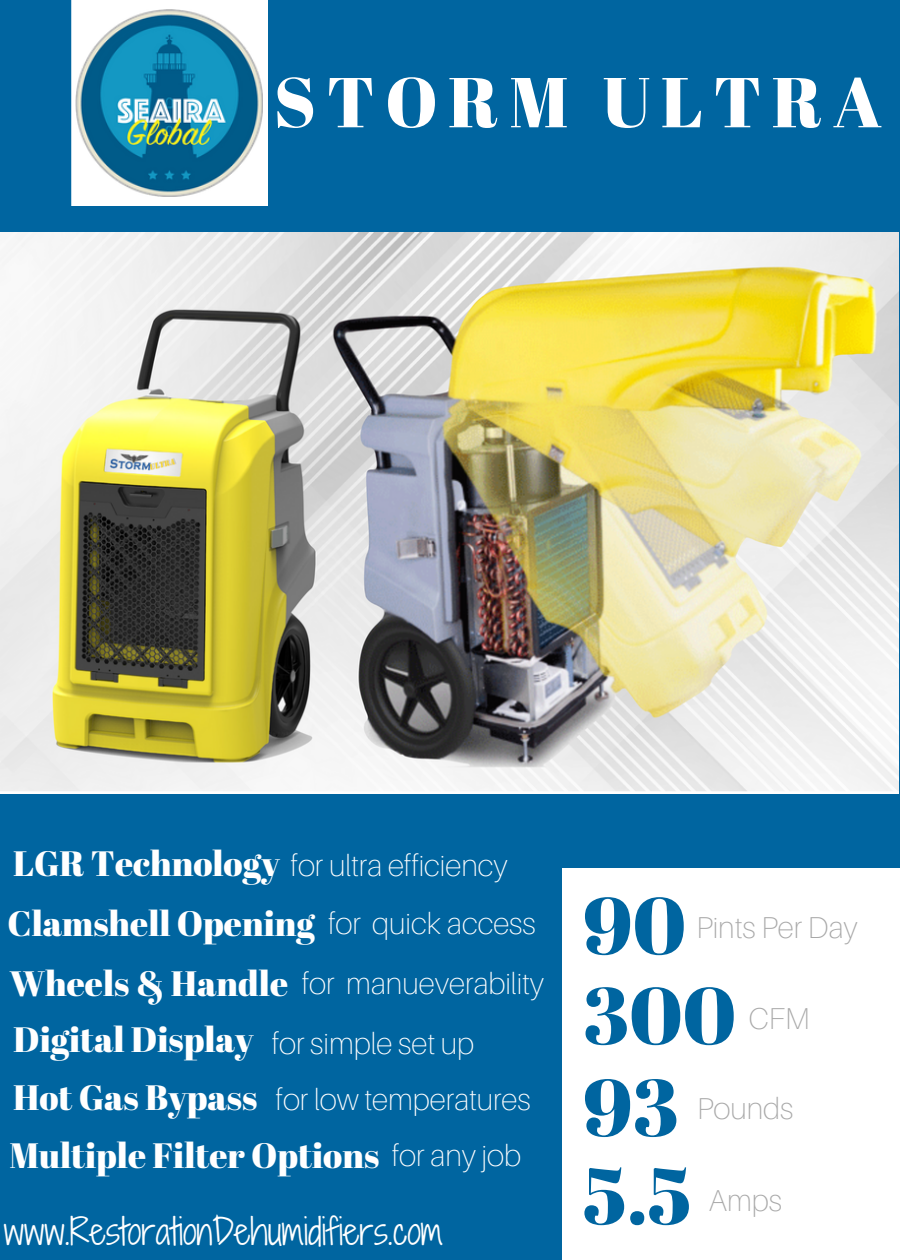
<style>
.page{position:relative;width:900px;height:1260px;background:#0065a0}
.page>*{position:absolute;margin:0;border:0;box-sizing:border-box;transform-origin:0 0}
.t1{font:80.5px/90px "Abril Fatface";color:#0065a0}
.t2{font:70.5px "Abril Fatface";letter-spacing:.15em;color:#fff}
.t3{font:35.25px/57.5px "Abril Fatface";color:#fff}
.t4{font:35.25px "Shadows Into Light Two";color:#fff}
.t5{font:100 30.25px/56.2px "Aileron";color:#fff}
.t6{font:100 30.25px "Aileron";color:#a8a8a8}
</style>
<div class="page">
<div style="left:71px;top:0;width:197px;height:206px;background:#fff"></div>
<div style="left:563px;top:868px;width:337px;height:392px;background:#fff"></div>
<img style="left:75px;top:9px;width:187px;height:188px">
<img style="left:0;top:232px;width:898px;height:561px">
<h2 class="t2" style="left:274px;top:53px;width:610px">STORM ULTRA</h2>
<p class="t3" style="left:8px;top:832px;width:309px;line-height:60px">LGR Technology<br>Clamshell Opening</p>
<p class="t5" style="left:291px;top:836px;width:219px">for ultra efficiency</p>
<p class="t5" style="left:328px;top:894px;width:209px">for quick access</p>
<p class="t5" style="left:302px;top:954px;width:244px">for manueverability</p>
<p class="t5" style="left:272px;top:1014px;width:204px">for simple set up</p>
<p class="t5" style="left:392px;top:1071px;width:140px;text-indent:-116px">for low temperatures for any job</p>
<p class="t3" style="left:9px;top:953px;width:371px">Wheels &amp; Handle<br>Digital Display<br>Hot Gas Bypass<br>Multiple Filter Options</p>
<p class="t4" style="left:4px;top:1206px;width:440px">www.RestorationDehumidifiers.com</p>
<h1 class="t1" style="left:583px;top:879px;width:154px">90<br>300<br>93<br>5.5</h1>
<p class="t6" style="left:697px;top:908px;width:163px">Pints Per Day</p>
<p class="t6" style="left:748px;top:1000px;width:63px">CFM</p>
<p class="t6" style="left:697px;top:1090px;width:98px">Pounds</p>
<p class="t6" style="left:708px;top:1182px;width:75px">Amps</p>
</div>
